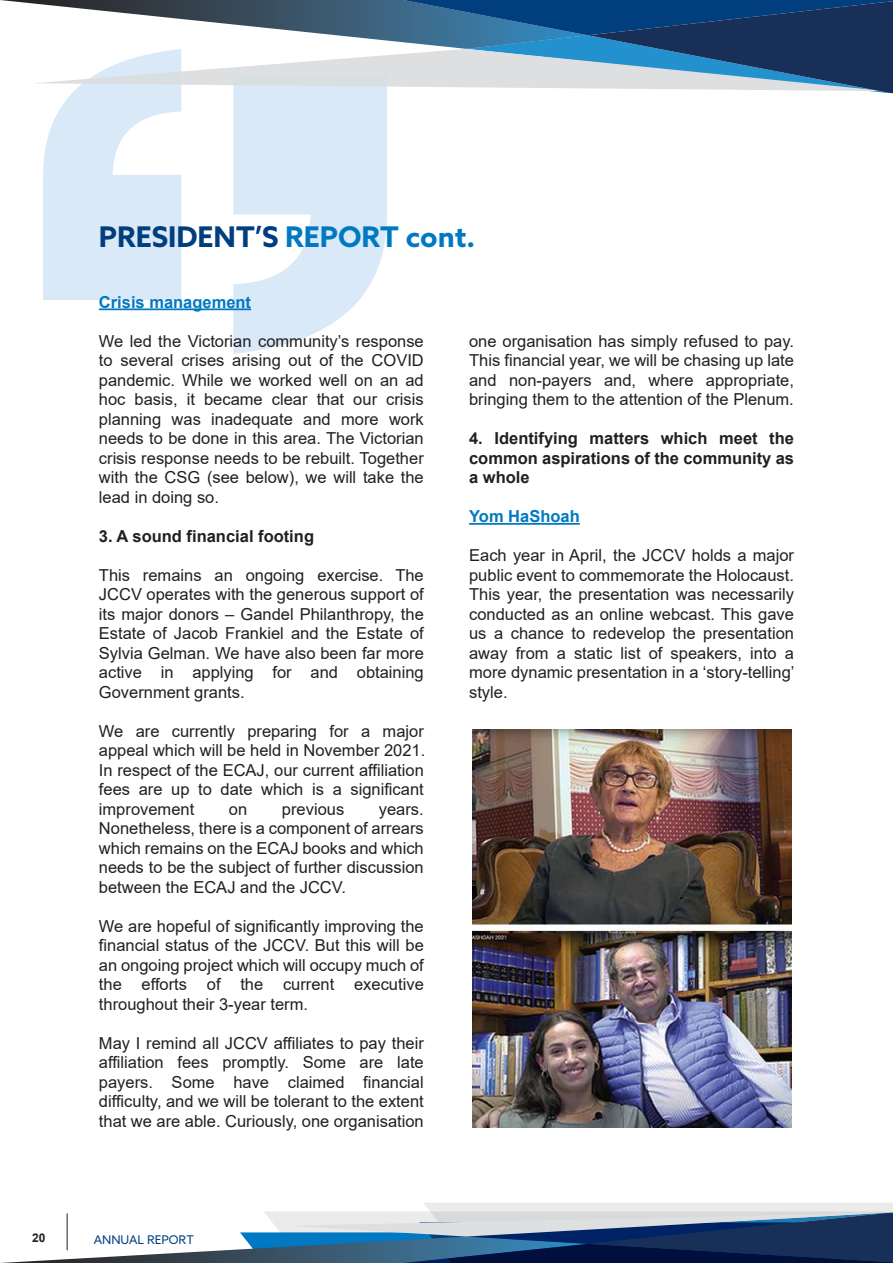
<style>
.page{position:relative;width:893px;height:1263px;background:#fff}
.page>*{position:absolute;margin:0;border:0;box-sizing:border-box;transform-origin:0 0}
.t1{font:700 28.5px "Azo Sans";color:#003e7e}
.t2{font:16.5px/19.5px "Arial";color:#231f20;text-align:justify}
.t3{font:700 16.5px/19.5px "Arial";color:#231f20;text-align:justify}
.t4{font:700 16.5px "Arial";color:#0079c2}
.t5{font:12px "Azo Sans";color:#003e7e}
.t6{font:700 12px "Arial";color:#231f20}
.s1{color:#0079c2}
</style>
<div class="page">
<hr style="left:469px;top:523px;width:111px;height:2px;background:#0079c2">
<svg style="left:1px;top:1203px;width:892px;height:60px"></svg>
<svg style="left:0;top:0;width:893px;height:354px"></svg>
<img style="left:472px;top:730px;width:319px;height:397px">
<h1 class="t1" style="left:99px;top:218px;width:378px">PRESIDENT’S <span class="s1">REPORT cont.</span></h1>
<p class="t4" style="left:99px;top:290px;width:154px">Crisis management</p>
<p class="t2" style="left:99px;top:331px;width:326px">We led the Victorian community’s response to several crises arising out of the COVID pandemic. While we worked well on an ad hoc basis, it became clear that our crisis planning was inadequate and more work needs to be done in this area. The Victorian crisis response needs to be rebuilt. Together with the CSG (see below), we will take the lead in doing so.</p>
<p class="t3" style="left:99px;top:526px;width:217px">3. A sound financial footing</p>
<p class="t2" style="left:99px;top:565px;width:326px">This remains an ongoing exercise. The JCCV operates with the generous support of its major donors – Gandel Philanthropy, the Estate of Jacob Frankiel and the Estate of Sylvia Gelman. We have also been far more active in applying for and obtaining Government grants.</p>
<p class="t2" style="left:99px;top:721px;width:328px">We are currently preparing for a major appeal which will be held in November 2021.<br>In respect of the ECAJ, our current affiliation fees are up to date which is a significant improvement</p>
<p class="t2" style="left:229px;top:799px;width:20px">on</p>
<p class="t2" style="left:282px;top:799px;width:64px">previous</p>
<p class="t2" style="left:99px;top:799px;width:326px;text-indent:280px">years.<br>Nonetheless, there is a component of arrears which remains on the ECAJ books and which needs to be the subject of further discussion between the ECAJ and the JCCV.</p>
<p class="t2" style="left:99px;top:916px;width:326px">We are hopeful of significantly improving the financial status of the JCCV. But this will be an ongoing project which will occupy much of the efforts of the current executive throughout their 3-year term.</p>
<p class="t2" style="left:99px;top:1033px;width:326px">May I remind all JCCV affiliates to pay their affiliation fees promptly. Some are late payers. Some have claimed financial difficulty, and we will be tolerant to the extent that we are able. Curiously, one organisation</p>
<p class="t6" style="left:32px;top:1230px;width:15px">20</p>
<p class="t5" style="left:94px;top:1232px;width:102px">ANNUAL REPORT</p>
<p class="t2" style="left:469px;top:331px;width:326px">one organisation has simply refused to pay.<br>This financial year, we will be chasing up late and non-payers and, where appropriate, bringing them to the attention of the Plenum.</p>
<p class="t3" style="left:469px;top:429px;width:326px">4. Identifying matters which meet the common aspirations of the community as a whole</p>
<p class="t4" style="left:469px;top:505px;width:112px">Yom HaShoah</p>
<p class="t2" style="left:469px;top:545px;width:327px">Each year in April, the JCCV holds a major public event to commemorate the Holocaust.<br>This year, the presentation was necessarily conducted as an online webcast. This gave us a chance to redevelop the presentation away from a static list of speakers, into a more dynamic presentation in a ‘story-telling’ style.</p>
</div>
